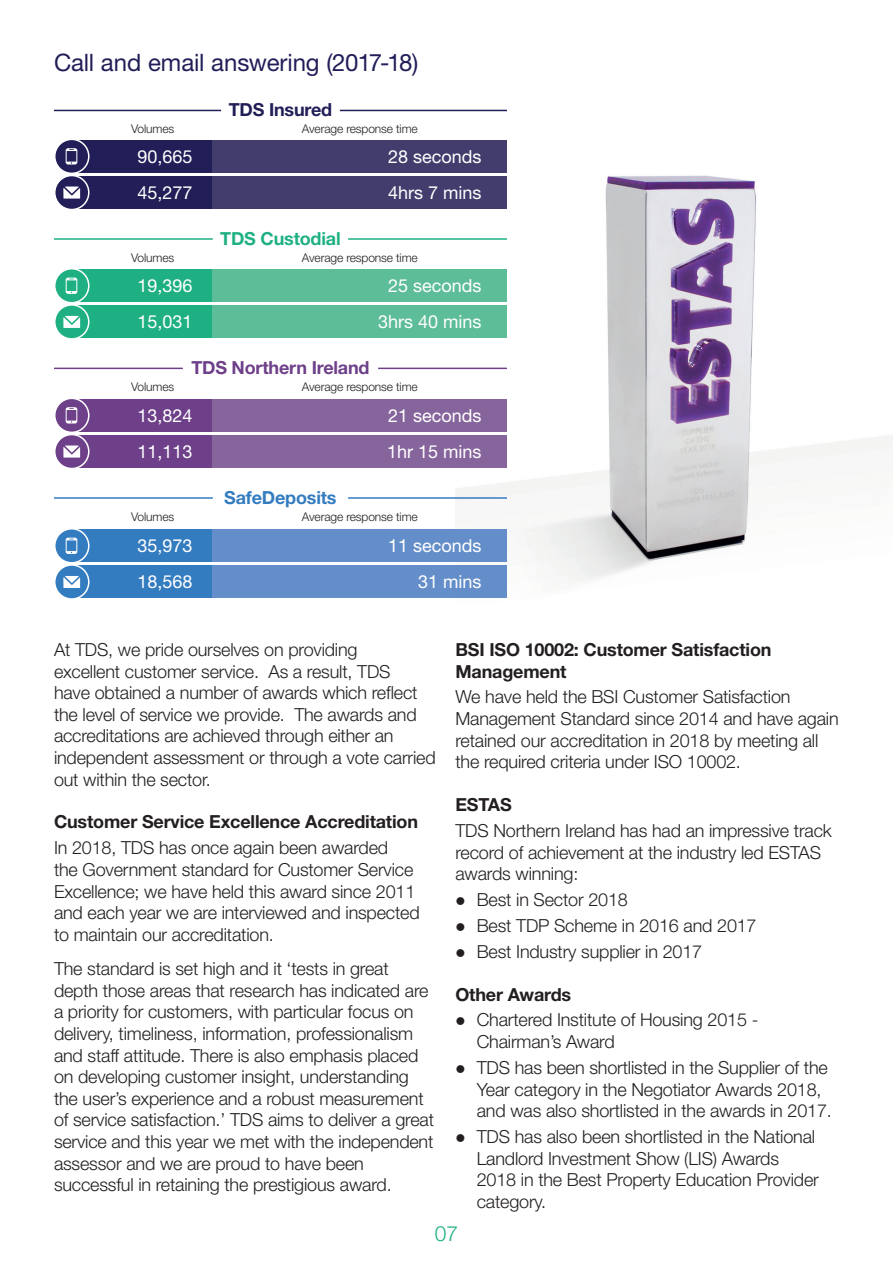
<style>
.page{position:relative;width:893px;height:1263px;background:#fff}
.page>*{position:absolute;margin:0;border:0;box-sizing:border-box;transform-origin:0 0}
.t1{font:24px "Helvetica Neue LT Std";letter-spacing:-.005em;color:#211e58}
.t2{font:300 21px "Helvetica Neue LT Std";color:#1eb083}
.t3{font:300 18px/21.6px "Helvetica Neue LT Std";letter-spacing:-.01em;color:#231f20}
.t4{font:18px/36.2px "Helvetica Neue LT Std";color:#fff}
.t5{font:700 18px/21.6px "Helvetica Neue LT Std";letter-spacing:-.01em;color:#231f20}
.t6{font:700 18px "Helvetica Neue LT Std";letter-spacing:-.01em;color:#6d4089}
.t7{font:700 18px "Helvetica Neue LT Std";letter-spacing:-.01em;color:#1eb083}
.t8{font:700 18px "Helvetica Neue LT Std";letter-spacing:-.01em;color:#347cc0}
.t9{font:700 18px "Helvetica Neue LT Std";letter-spacing:-.01em;color:#211e58}
.t10{font:300 12px "Helvetica Neue LT Std";letter-spacing:-.01em;color:#231f20}
</style>
<div class="page">
<img style="left:455px;top:109px;width:438px;height:473px">
<hr style="left:348px;top:238px;width:159px;height:2px;background:#1eb083">
<hr style="left:378px;top:368px;width:129px;height:1px;background:#6d4089">
<hr style="left:340px;top:110px;width:167px;height:1px;background:#211e58">
<div style="left:75px;top:140px;width:138px;height:33px;background:#211e58"></div>
<div style="left:75px;top:176px;width:138px;height:33px;background:#211e58"></div>
<div style="left:213px;top:140px;width:294px;height:33px;background:#423d6d"></div>
<div style="left:213px;top:176px;width:294px;height:33px;background:#423d6d"></div>
<hr style="left:54px;top:110px;width:167px;height:1px;background:#211e58">
<div style="left:55px;top:139px;width:34px;height:34px;background:#211e58;border-radius:50%"></div>
<div style="left:54px;top:139px;width:36px;height:35px;border:2px solid #fff;border-radius:50%"></div>
<div style="left:55px;top:176px;width:34px;height:34px;background:#211e58;border-radius:50%"></div>
<div style="left:54px;top:175px;width:36px;height:35px;border:2px solid #fff;border-radius:50%"></div>
<svg style="left:66px;top:148px;width:11px;height:17px"></svg>
<svg style="left:63px;top:187px;width:17px;height:12px"></svg>
<div style="left:75px;top:269px;width:138px;height:33px;background:#1eb083"></div>
<div style="left:75px;top:306px;width:138px;height:32px;background:#1eb083"></div>
<div style="left:213px;top:269px;width:294px;height:33px;background:#5dbd98"></div>
<div style="left:213px;top:306px;width:294px;height:32px;background:#5dbd98"></div>
<hr style="left:54px;top:238px;width:159px;height:2px;background:#1eb083">
<div style="left:55px;top:269px;width:34px;height:34px;background:#1eb083;border-radius:50%"></div>
<div style="left:54px;top:268px;width:36px;height:35px;border:2px solid #fff;border-radius:50%"></div>
<div style="left:55px;top:305px;width:34px;height:34px;background:#1eb083;border-radius:50%"></div>
<div style="left:54px;top:304px;width:36px;height:36px;border:2px solid #fff;border-radius:50%"></div>
<svg style="left:66px;top:278px;width:11px;height:16px"></svg>
<svg style="left:63px;top:316px;width:17px;height:12px"></svg>
<div style="left:75px;top:399px;width:138px;height:33px;background:#6d4089"></div>
<div style="left:75px;top:435px;width:138px;height:33px;background:#6d4089"></div>
<div style="left:213px;top:399px;width:294px;height:33px;background:#86649c"></div>
<div style="left:213px;top:435px;width:294px;height:33px;background:#86649c"></div>
<hr style="left:54px;top:368px;width:129px;height:1px;background:#6d4089">
<div style="left:55px;top:398px;width:34px;height:34px;background:#6d4089;border-radius:50%"></div>
<div style="left:54px;top:398px;width:36px;height:35px;border:2px solid #fff;border-radius:50%"></div>
<div style="left:55px;top:434px;width:34px;height:34px;background:#6d4089;border-radius:50%"></div>
<div style="left:54px;top:434px;width:36px;height:35px;border:2px solid #fff;border-radius:50%"></div>
<svg style="left:66px;top:407px;width:11px;height:16px"></svg>
<svg style="left:63px;top:445px;width:17px;height:13px"></svg>
<hr style="left:54px;top:497px;width:159px;height:2px;background:#347cc0">
<hr style="left:348px;top:497px;width:159px;height:2px;background:#347cc0">
<div style="left:75px;top:529px;width:138px;height:33px;background:#347cc0"></div>
<div style="left:75px;top:566px;width:138px;height:32px;background:#347cc0"></div>
<div style="left:213px;top:529px;width:294px;height:33px;background:#648ec9"></div>
<div style="left:213px;top:566px;width:294px;height:32px;background:#648ec9"></div>
<div style="left:55px;top:529px;width:34px;height:34px;background:#347cc0;border-radius:50%"></div>
<div style="left:54px;top:528px;width:36px;height:35px;border:2px solid #fff;border-radius:50%"></div>
<div style="left:55px;top:565px;width:34px;height:34px;background:#347cc0;border-radius:50%"></div>
<div style="left:54px;top:564px;width:36px;height:36px;border:2px solid #fff;border-radius:50%"></div>
<svg style="left:66px;top:538px;width:11px;height:16px"></svg>
<svg style="left:63px;top:576px;width:17px;height:12px"></svg>
<h1 class="t1" style="left:54px;top:48px;width:366px">Call and email answering (2017-18)</h1>
<p class="t9" style="left:229px;top:99px;width:105px">TDS Insured</p>
<p class="t10" style="left:131px;top:122px;width:45px">Volumes</p>
<p class="t10" style="left:302px;top:122px;width:117px">Average response time</p>
<p class="t4" style="left:138px;top:138px;width:57px">90,665</p>
<p class="t4" style="left:388px;top:138px;width:95px">28 seconds</p>
<p class="t4" style="left:138px;top:174px;width:57px">45,277</p>
<p class="t4" style="left:388px;top:174px;width:95px">4hrs 7 mins</p>
<p class="t7" style="left:220px;top:227px;width:122px">TDS Custodial</p>
<p class="t10" style="left:131px;top:250px;width:45px">Volumes</p>
<p class="t10" style="left:302px;top:250px;width:117px">Average response time</p>
<p class="t4" style="left:138px;top:267px;width:57px">19,396</p>
<p class="t4" style="left:388px;top:267px;width:95px">25 seconds</p>
<p class="t4" style="left:138px;top:304px;width:57px">15,031</p>
<p class="t4" style="left:378px;top:304px;width:105px">3hrs 40 mins</p>
<p class="t10" style="left:131px;top:380px;width:45px">Volumes</p>
<p class="t6" style="left:191px;top:357px;width:180px">TDS Northern Ireland</p>
<p class="t10" style="left:302px;top:380px;width:117px">Average response time</p>
<p class="t4" style="left:138px;top:397px;width:57px">13,824</p>
<p class="t4" style="left:138px;top:433px;width:57px">11,113</p>
<p class="t10" style="left:131px;top:509px;width:45px">Volumes</p>
<p class="t4" style="left:388px;top:397px;width:95px">21 seconds</p>
<p class="t4" style="left:387px;top:433px;width:96px">1hr 15 mins</p>
<p class="t8" style="left:224px;top:486px;width:114px">SafeDeposits</p>
<p class="t10" style="left:302px;top:509px;width:117px">Average response time</p>
<p class="t4" style="left:138px;top:527px;width:57px">35,973<br>18,568</p>
<p class="t4" style="left:388px;top:527px;width:95px;text-align:right">11 seconds<br>31 mins</p>
<p class="t3" style="left:54px;top:638px;width:383px">At TDS, we pride ourselves on providing<br>excellent customer service. As a result, TDS<br>have obtained a number of awards which reflect the level of service we provide. The awards and accreditations are achieved through either an independent assessment or through a vote carried out within the sector.</p>
<p class="t5" style="left:54px;top:811px;width:366px">Customer Service Excellence Accreditation</p>
<p class="t3" style="left:54px;top:837px;width:367px">In 2018, TDS has once again been awarded<br>the Government standard for Customer Service Excellence; we have held this award since 2011 and each year we are interviewed and inspected to maintain our accreditation.</p>
<p class="t3" style="left:54px;top:957px;width:382px">The standard is set high and it ‘tests in great depth those areas that research has indicated are a priority for customers, with particular focus on delivery, timeliness, information, professionalism and staff attitude. There is also emphasis placed on developing customer insight, understanding the user’s experience and a robust measurement of service satisfaction.’ TDS aims to deliver a great service and this year we met with the independent assessor and we are proud to have been successful in retaining the prestigious award.</p>
<p class="t5" style="left:455px;top:638px;width:318px">BSI ISO 10002: Customer Satisfaction<br>Management</p>
<p class="t3" style="left:455px;top:686px;width:385px">We have held the BSI Customer Satisfaction Management Standard since 2014 and have again retained our accreditation in 2018 by meeting all the required criteria under ISO 10002.</p>
<p class="t5" style="left:455px;top:793px;width:58px">ESTAS</p>
<p class="t3" style="left:455px;top:819px;width:378px">TDS Northern Ireland has had an impressive track record of achievement at the industry led ESTAS awards winning:</p>
<p class="t3" style="left:477px;top:886px;width:281px;line-height:25.8px">Best in Sector 2018<br>Best TDP Scheme in 2016 and 2017<br>Best Industry supplier in 2017</p>
<p class="t5" style="left:455px;top:983px;width:117px">Other Awards</p>
<p class="t3" style="left:477px;top:1009px;width:283px">Chartered Institute of Housing 2015 -<br>Chairman’s Award</p>
<p class="t3" style="left:477px;top:1056px;width:357px">TDS has been shortlisted in the Supplier of the<br>Year category in the Negotiator Awards 2018, and was also shortlisted in the awards in 2017.</p>
<p class="t3" style="left:477px;top:1125px;width:344px">TDS has also been shortlisted in the National Landlord Investment Show (LIS) Awards 2018 in the Best Property Education Provider category.</p>
<p class="t2" style="left:435px;top:1221px;width:25px">07</p>
</div>
